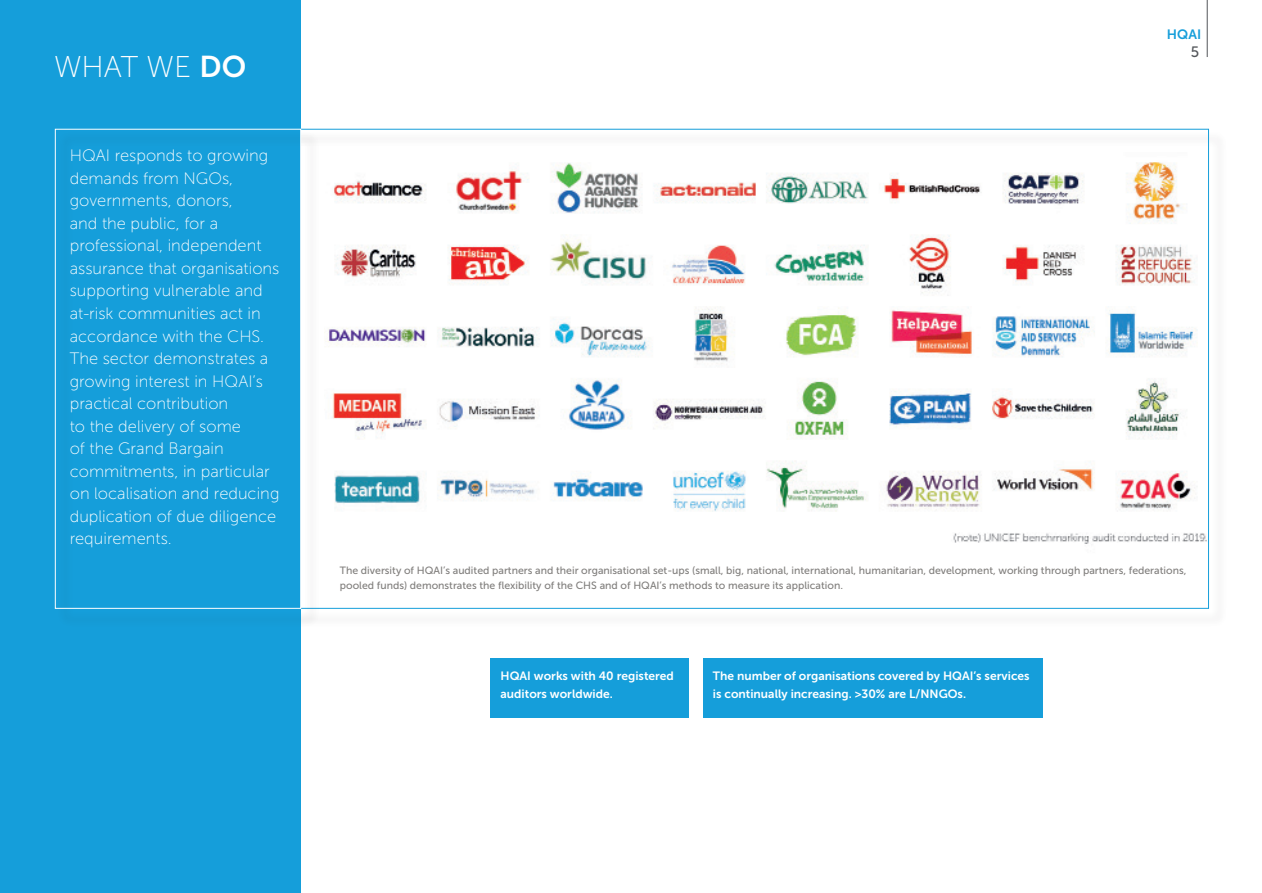
<style>
.page{position:relative;width:1262px;height:893px;background:#fff}
.page>*{position:absolute;margin:0;border:0;box-sizing:border-box;transform-origin:0 0}
.t1{font:30px "Museo Sans 100";color:#fff}
.t2{font:16.5px/22.5px "Museo Sans 100";color:#fff}
.t3{font:15px "Museo Sans 500";color:#53565a}
.t4{font:13.5px "Museo Sans 700";color:#159eda}
.t5{font:12px/18px "Museo Sans 700";color:#fff}
.t6{font:10.5px/15px "Museo Sans 500";color:#807e7c}
.s1{font-family:"Museo Sans 700"}
</style>
<div class="page">
<div style="left:490px;top:658px;width:198px;height:59px;background:#159eda"></div>
<div style="left:242px;top:131px;width:985px;height:496px;background:#231f20;opacity:.75"></div>
<div style="left:0;top:0;width:301px;height:892px;background:#159eda"></div>
<div style="left:57px;top:131px;width:262px;height:496px;background:#231f20;opacity:.75"></div>
<div style="left:55px;top:129px;width:246px;height:479px;border:1px solid #fff"></div>
<div style="left:703px;top:658px;width:339px;height:59px;background:#159eda"></div>
<hr style="left:1206px;top:0;width:1px;height:57px;background:#53565a">
<h1 class="t1" style="left:54px;top:51px;width:194px">WHAT WE <span class="s1">DO</span></h1>
<p class="t2" style="left:70px;top:145px;width:211px">HQAI responds to growing demands from NGOs, governments, donors,<br>and the public, for a professional, independent assurance that organisations supporting vulnerable and at-risk communities act in accordance with the CHS.<br>The sector demonstrates a growing interest in HQAI’s practical contribution<br>to the delivery of some<br>of the Grand Bargain commitments, in particular on localisation and reducing duplication of due diligence requirements.</p>
<p class="t4" style="left:1167px;top:27px;width:36px">HQAI</p>
<p class="t3" style="left:1190px;top:43px;width:10px">5</p>
<p class="t6" style="left:340px;top:563px;width:848px">The diversity of HQAI’s audited partners and their organisational set-ups (small, big, national, international, humanitarian, development, working through partners, federations, pooled funds) demonstrates the flexibility of the CHS and of HQAI’s methods to measure its application.</p>
<p class="t5" style="left:500px;top:666px;width:175px">HQAI works with 40 registered auditors worldwide.</p>
<p class="t5" style="left:713px;top:666px;width:318px">The number of organisations covered by HQAI’s services is continually increasing. &gt;30% are L/NNGOs.</p>
</div>
